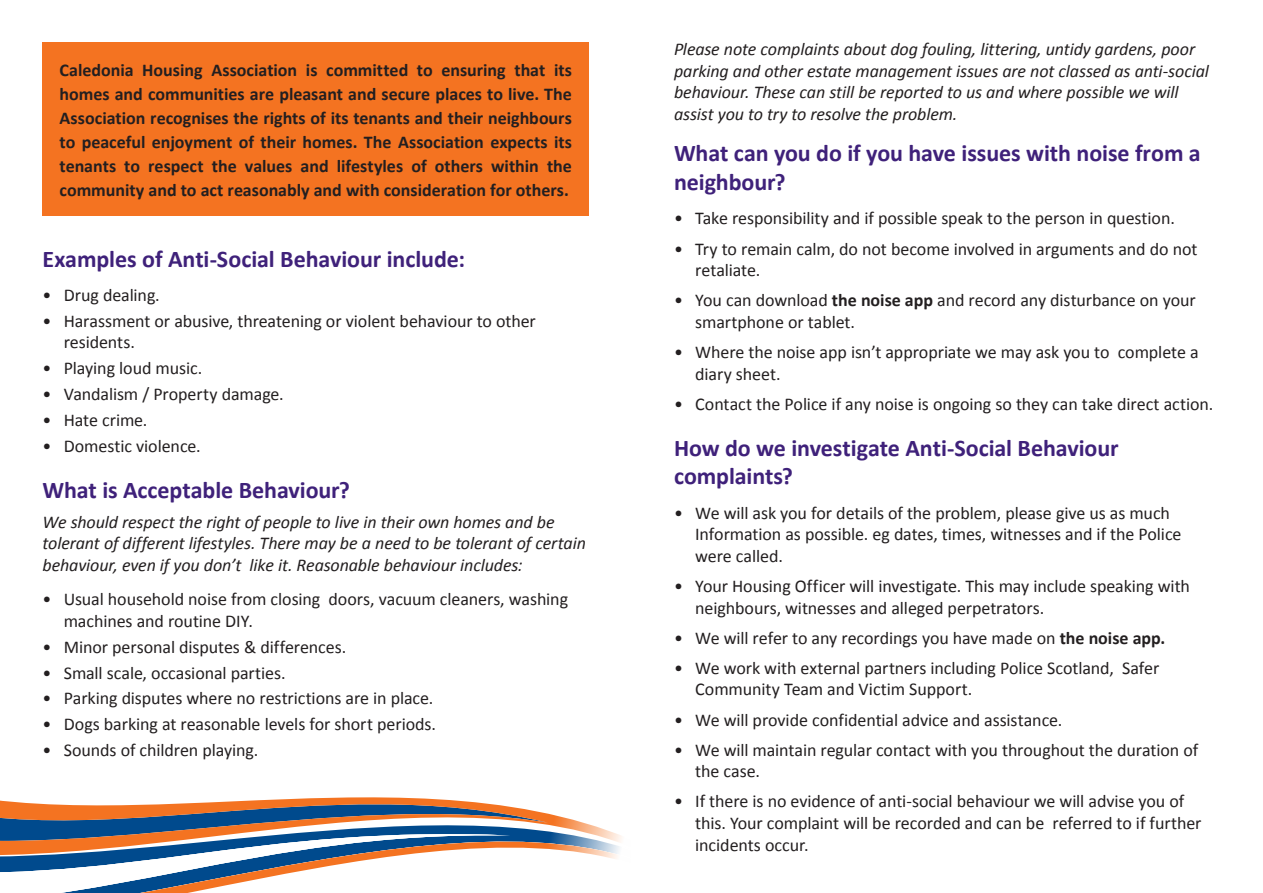
<style>
.page{position:relative;width:1263px;height:893px;background:#fff}
.page>*{position:absolute;margin:0;border:0;box-sizing:border-box;transform-origin:0 0}
.t1{font:700 24px/28.8px "Calibri";letter-spacing:-.005em;color:#3f217a}
.t2{font:18px/21.6px "Calibri";letter-spacing:-.005em;color:#231f20}
.t3{font:italic 18px/21.6px "Calibri";letter-spacing:-.005em;color:#231f20}
.t4{font:700 18px/24px "Calibri";color:#231f20;text-align:justify}
.s1{font-weight:700}
</style>
<div class="page">
<div style="left:43px;top:43px;width:546px;height:173px;background:#f47321"></div>
<svg style="left:0;top:797px;width:622px;height:96px"></svg>
<p class="t4" style="left:60px;top:57px;width:514px">Caledonia Housing Association is committed to ensuring that its homes and communities are pleasant and secure places to live. The Association recognises the rights of its tenants and their neighbours to peaceful enjoyment of their homes. The Association expects its tenants to respect the values and lifestyles of others within the community and to act reasonably and with consideration for others.</p>
<p class="t1" style="left:43px;top:243px;width:424px">Examples of Anti-Social Behaviour include:</p>
<p class="t2" style="left:43px;top:283px;width:119px">• Drug dealing.</p>
<p class="t2" style="left:64px;top:309px;width:474px;text-indent:-21px">• Harassment or abusive, threatening or violent behaviour to other residents.</p>
<p class="t2" style="left:43px;top:357px;width:161px">• Playing loud music.</p>
<p class="t2" style="left:43px;top:382px;width:243px">• Vandalism / Property damage.</p>
<p class="t2" style="left:43px;top:408px;width:106px">• Hate crime.</p>
<p class="t2" style="left:43px;top:434px;width:160px">• Domestic violence.</p>
<p class="t1" style="left:43px;top:474px;width:309px">What is Acceptable Behaviour?</p>
<p class="t3" style="left:43px;top:510px;width:545px">We should respect the right of people to live in their own homes and be tolerant of different lifestyles. There may be a need to be tolerant of certain behaviour, even if you don’t like it. Reasonable behaviour includes:</p>
<p class="t2" style="left:64px;top:588px;width:506px;text-indent:-21px">• Usual household noise from closing doors, vacuum cleaners, washing machines and routine DIY.</p>
<p class="t2" style="left:43px;top:635px;width:305px">• Minor personal disputes &amp; differences.</p>
<p class="t2" style="left:43px;top:661px;width:245px">• Small scale, occasional parties.</p>
<p class="t2" style="left:43px;top:687px;width:392px">• Parking disputes where no restrictions are in place.</p>
<p class="t2" style="left:43px;top:713px;width:395px">• Dogs barking at reasonable levels for short periods.</p>
<p class="t2" style="left:43px;top:738px;width:217px">• Sounds of children playing.</p>
<p class="t3" style="left:674px;top:37px;width:537px">Please note complaints about dog fouling, littering, untidy gardens, poor parking and other estate management issues are not classed as anti-social behaviour. These can still be reported to us and where possible we will assist you to try to resolve the problem.</p>
<p class="t1" style="left:674px;top:138px;width:528px">What can you do if you have issues with noise from a neighbour?</p>
<p class="t2" style="left:674px;top:207px;width:502px">• Take responsibility and if possible speak to the person in question.</p>
<p class="t2" style="left:695px;top:237px;width:504px;text-indent:-21px">• Try to remain calm, do not become involved in arguments and do not retaliate.</p>
<p class="t2" style="left:695px;top:289px;width:502px;text-indent:-21px">• You can download <span class="s1">the noise app</span> and record any disturbance on your smartphone or tablet.</p>
<p class="t2" style="left:695px;top:340px;width:505px;text-indent:-21px">• Where the noise app isn’t appropriate we may ask you to complete a diary sheet.</p>
<p class="t2" style="left:674px;top:392px;width:541px">• Contact the Police if any noise is ongoing so they can take direct action.</p>
<p class="t1" style="left:674px;top:432px;width:446px">How do we investigate Anti-Social Behaviour complaints?</p>
<p class="t2" style="left:695px;top:501px;width:488px;text-indent:-21px">• We will ask you for details of the problem, please give us as much<br>Information as possible. eg dates, times, witnesses and if the Police were called.</p>
<p class="t2" style="left:695px;top:574px;width:496px;text-indent:-21px">• Your Housing Officer will investigate. This may include speaking with neighbours, witnesses and alleged perpetrators.</p>
<p class="t2" style="left:674px;top:626px;width:493px">• We will refer to any recordings you have made on <span class="s1">the noise app.</span></p>
<p class="t2" style="left:695px;top:656px;width:466px;text-indent:-21px">• We work with external partners including Police Scotland, Safer<br>Community Team and Victim Support.</p>
<p class="t2" style="left:674px;top:708px;width:390px">• We will provide confidential advice and assistance.</p>
<p class="t2" style="left:695px;top:738px;width:504px;text-indent:-21px">• We will maintain regular contact with you throughout the duration of the case.</p>
<p class="t2" style="left:695px;top:790px;width:508px;text-indent:-21px">• If there is no evidence of anti-social behaviour we will advise you of this. Your complaint will be recorded and can be referred to if further incidents occur.</p>
</div>
